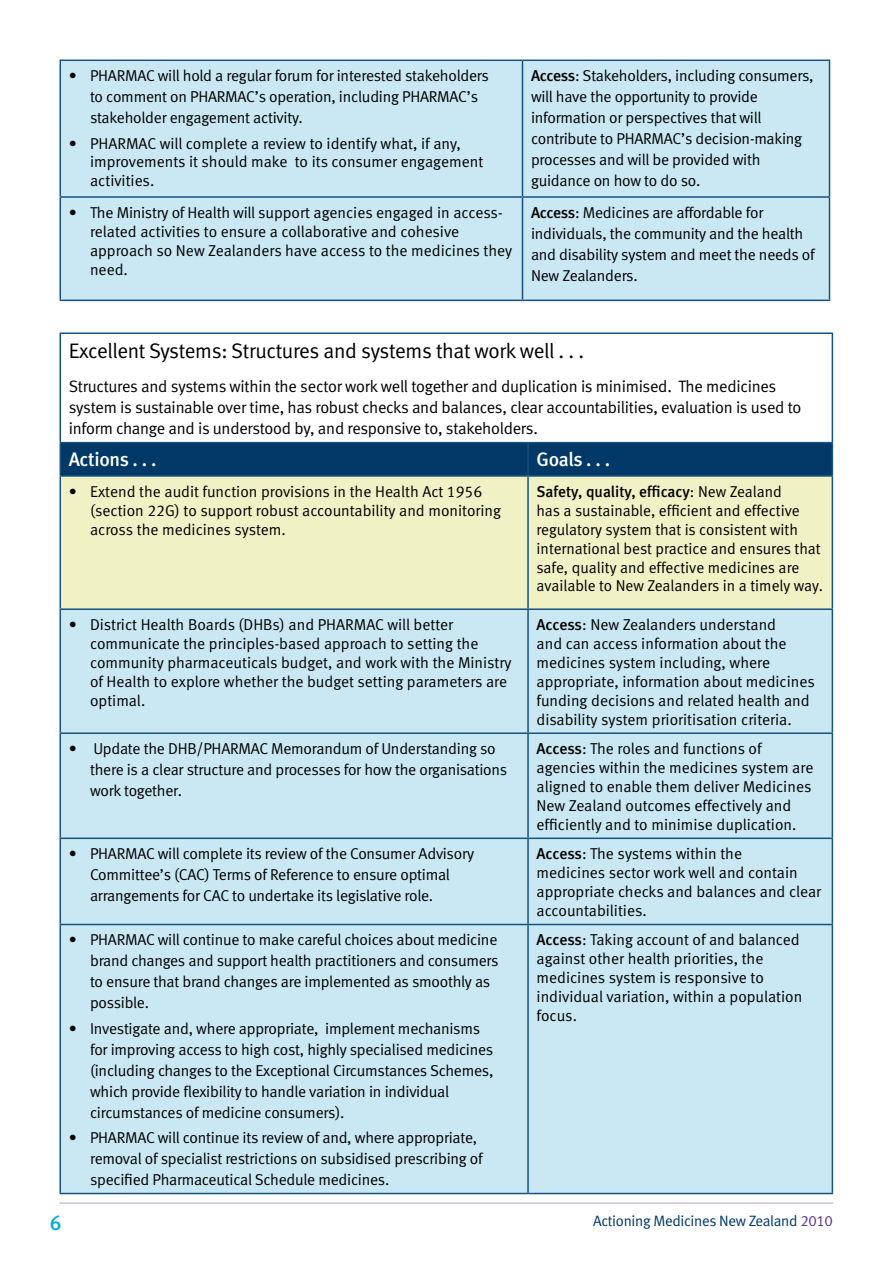
<style>
.page{position:relative;width:893px;height:1263px;background:#fff}
.page>*{position:absolute;margin:0;border:0;box-sizing:border-box;transform-origin:0 0}
.t1{font:21px "Meta Normal LF";letter-spacing:-.015em;color:#000}
.t2{font:21px "Meta Medium LF";color:#00acd6}
.t3{font:19.5px "Meta Medium LF";letter-spacing:-.015em;color:#fff}
.t4{font:16.5px/21px "Meta Normal LF";letter-spacing:-.015em;color:#000}
.t5{font:15.75px/18.9px "Meta Normal LF";letter-spacing:-.01em;color:#000}
.t6{font:15.75px "Meta Medium LF";color:#000}
.t7{font:15px "Meta Normal LF";letter-spacing:-.02em;color:#003867}
.s1{font-family:"Meta Medium LF"}
.s2{font-family:"Meta Normal LF"}
.s3{color:#56378a}
</style>
<div class="page">
<hr style="left:60px;top:1203px;width:773px;height:1px;background:#b09fc9">
<div style="left:61px;top:443px;width:771px;height:32px;background:#003867"></div>
<div style="left:61px;top:477px;width:771px;height:131px;background:#f0f2c6"></div>
<div style="left:61px;top:610px;width:771px;height:583px;background:#cae8f3"></div>
<hr style="left:60px;top:332px;width:468px;height:2px;background:#16527f">
<hr style="left:60px;top:334px;width:1px;height:108px;background:#16527f">
<hr style="left:528px;top:332px;width:305px;height:2px;background:#16527f">
<hr style="left:832px;top:334px;width:1px;height:108px;background:#16527f">
<hr style="left:60px;top:442px;width:468px;height:1px;background:#16527f">
<hr style="left:60px;top:443px;width:1px;height:32px;background:#16527f">
<hr style="left:528px;top:442px;width:305px;height:1px;background:#16527f">
<hr style="left:527px;top:443px;width:2px;height:32px;background:#16527f">
<hr style="left:832px;top:443px;width:1px;height:32px;background:#16527f">
<hr style="left:60px;top:475px;width:468px;height:2px;background:#16527f">
<hr style="left:60px;top:477px;width:1px;height:131px;background:#16527f">
<hr style="left:528px;top:475px;width:305px;height:2px;background:#16527f">
<hr style="left:527px;top:477px;width:2px;height:131px;background:#16527f">
<hr style="left:832px;top:477px;width:1px;height:131px;background:#16527f">
<hr style="left:60px;top:608px;width:468px;height:2px;background:#16527f">
<hr style="left:60px;top:610px;width:1px;height:122px;background:#16527f">
<hr style="left:528px;top:608px;width:305px;height:2px;background:#16527f">
<hr style="left:527px;top:610px;width:2px;height:122px;background:#16527f">
<hr style="left:832px;top:610px;width:1px;height:122px;background:#16527f">
<hr style="left:60px;top:732px;width:468px;height:2px;background:#16527f">
<hr style="left:60px;top:734px;width:1px;height:103px;background:#16527f">
<hr style="left:528px;top:732px;width:305px;height:2px;background:#16527f">
<hr style="left:527px;top:734px;width:2px;height:103px;background:#16527f">
<hr style="left:832px;top:734px;width:1px;height:103px;background:#16527f">
<hr style="left:60px;top:837px;width:468px;height:2px;background:#16527f">
<hr style="left:60px;top:839px;width:1px;height:85px;background:#16527f">
<hr style="left:528px;top:837px;width:305px;height:2px;background:#16527f">
<hr style="left:527px;top:839px;width:2px;height:85px;background:#16527f">
<hr style="left:832px;top:839px;width:1px;height:85px;background:#16527f">
<hr style="left:60px;top:924px;width:468px;height:1px;background:#16527f">
<hr style="left:60px;top:925px;width:1px;height:268px;background:#16527f">
<hr style="left:528px;top:924px;width:305px;height:1px;background:#16527f">
<hr style="left:527px;top:925px;width:2px;height:268px;background:#16527f">
<hr style="left:832px;top:925px;width:1px;height:268px;background:#16527f">
<hr style="left:60px;top:1193px;width:468px;height:1px;background:#16527f">
<hr style="left:528px;top:1193px;width:305px;height:1px;background:#16527f">
<div style="left:61px;top:61px;width:768px;height:239px;background:#cae8f3"></div>
<hr style="left:60px;top:60px;width:462px;height:1px;background:#16527f">
<hr style="left:60px;top:61px;width:1px;height:135px;background:#16527f">
<hr style="left:522px;top:60px;width:308px;height:1px;background:#16527f">
<hr style="left:522px;top:61px;width:1px;height:135px;background:#16527f">
<hr style="left:829px;top:61px;width:1px;height:135px;background:#16527f">
<hr style="left:60px;top:196px;width:462px;height:2px;background:#16527f">
<hr style="left:60px;top:198px;width:1px;height:102px;background:#16527f">
<hr style="left:522px;top:196px;width:308px;height:2px;background:#16527f">
<hr style="left:522px;top:198px;width:1px;height:102px;background:#16527f">
<hr style="left:829px;top:198px;width:1px;height:102px;background:#16527f">
<hr style="left:60px;top:300px;width:462px;height:1px;background:#16527f">
<hr style="left:522px;top:300px;width:308px;height:1px;background:#16527f">
<p class="t5" style="left:90px;top:65px;width:400px;line-height:21px;text-indent:-21px">• PHARMAC will hold a regular forum for interested stakeholders to comment on PHARMAC’s operation, including PHARMAC’s stakeholder engagement activity.</p>
<p class="t5" style="left:90px;top:133px;width:395px;text-indent:-21px">• PHARMAC will complete a review to identify what, if any, improvements it should make to its consumer engagement activities.</p>
<p class="t5" style="left:531px;top:65px;width:284px;line-height:21px"><span class="s1">Access</span>: Stakeholders, including consumers, will have the opportunity to provide information or perspectives that will contribute to PHARMAC’s decision-making processes and will be provided with guidance on how to do so.</p>
<p class="t5" style="left:90px;top:203px;width:424px;text-indent:-21px">• The Ministry of Health will support agencies engaged in access&shy;related activities to ensure a collaborative and cohesive approach so New Zealanders have access to the medicines they need.</p>
<p class="t5" style="left:531px;top:202px;width:285px;line-height:21px"><span class="s1">Access</span>: Medicines are affordable for individuals, the community and the health and disability system and meet the needs of New Zealanders.</p>
<h1 class="t1" style="left:69px;top:339px;width:517px">Excellent Systems: Structures and systems that work well . . .</h1>
<p class="t4" style="left:69px;top:376px;width:734px">Structures and systems within the sector work well together and duplication is minimised. The medicines system is sustainable over time, has robust checks and balances, clear accountabilities, evaluation is used to inform change and is understood by, and responsive to, stakeholders.</p>
<p class="t3" style="left:69px;top:448px;width:89px">Actions . . .</p>
<p class="t3" style="left:537px;top:448px;width:75px">Goals . . .</p>
<p class="t5" style="left:90px;top:482px;width:412px;text-indent:-21px">• Extend the audit function provisions in the Health Act 1956 (section 22G) to support robust accountability and monitoring across the medicines system.</p>
<p class="t6" style="left:537px;top:482px;width:247px">Safety, quality, efficacy<span class="s2">: New Zealand</span></p>
<p class="t5" style="left:537px;top:501px;width:288px">has a sustainable, efficient and effective regulatory system that is consistent with international best practice and ensures that safe, quality and effective medicines are available to New Zealanders in a timely way.</p>
<p class="t5" style="left:90px;top:615px;width:423px;text-indent:-21px">• District Health Boards (DHBs) and PHARMAC will better communicate the principles-based approach to setting the community pharmaceuticals budget, and work with the Ministry of Health to explore whether the budget setting parameters are optimal.</p>
<p class="t5" style="left:537px;top:615px;width:280px"><span class="s1">Access</span>: New Zealanders understand<br>and can access information about the medicines system including, where appropriate, information about medicines funding decisions and related health and disability system prioritisation criteria.</p>
<p class="t5" style="left:90px;top:738px;width:419px;line-height:21px;text-indent:-21px">• Update the DHB/PHARMAC Memorandum of Understanding so there is a clear structure and processes for how the organisations work together.</p>
<p class="t5" style="left:537px;top:739px;width:278px"><span class="s1">Access</span>: The roles and functions of agencies within the medicines system are aligned to enable them deliver Medicines New Zealand outcomes effectively and efficiently and to minimise duplication.</p>
<p class="t5" style="left:90px;top:843px;width:385px;line-height:21px;text-indent:-21px">• PHARMAC will complete its review of the Consumer Advisory<br>Committee’s (CAC) Terms of Reference to ensure optimal arrangements for CAC to undertake its legislative role.</p>
<p class="t5" style="left:537px;top:844px;width:286px"><span class="s1">Access</span>: The systems within the<br>medicines sector work well and contain appropriate checks and balances and clear accountabilities.</p>
<p class="t5" style="left:90px;top:929px;width:410px;line-height:21px;text-indent:-21px">• PHARMAC will continue to make careful choices about medicine brand changes and support health practitioners and consumers to ensure that brand changes are implemented as smoothly as possible.</p>
<p class="t5" style="left:90px;top:1017px;width:405px;line-height:21px;text-indent:-21px">• Investigate and, where appropriate, implement mechanisms for improving access to high cost, highly specialised medicines (including changes to the Exceptional Circumstances Schemes, which provide flexibility to handle variation in individual circumstances of medicine consumers).</p>
<p class="t5" style="left:90px;top:1127px;width:394px;line-height:21px;text-indent:-21px">• PHARMAC will continue its review of and, where appropriate, removal of specialist restrictions on subsidised prescribing of specified Pharmaceutical Schedule medicines.</p>
<p class="t5" style="left:537px;top:930px;width:267px"><span class="s1">Access</span>: Taking account of and balanced against other health priorities, the medicines system is responsive to individual variation, within a population focus.</p>
<h1 class="t2" style="left:50px;top:1210px;width:13px">6</h1>
<p class="t7" style="left:593px;top:1212px;width:241px">Actioning Medicines New Zealand <span class="s3">2010</span></p>
</div>
